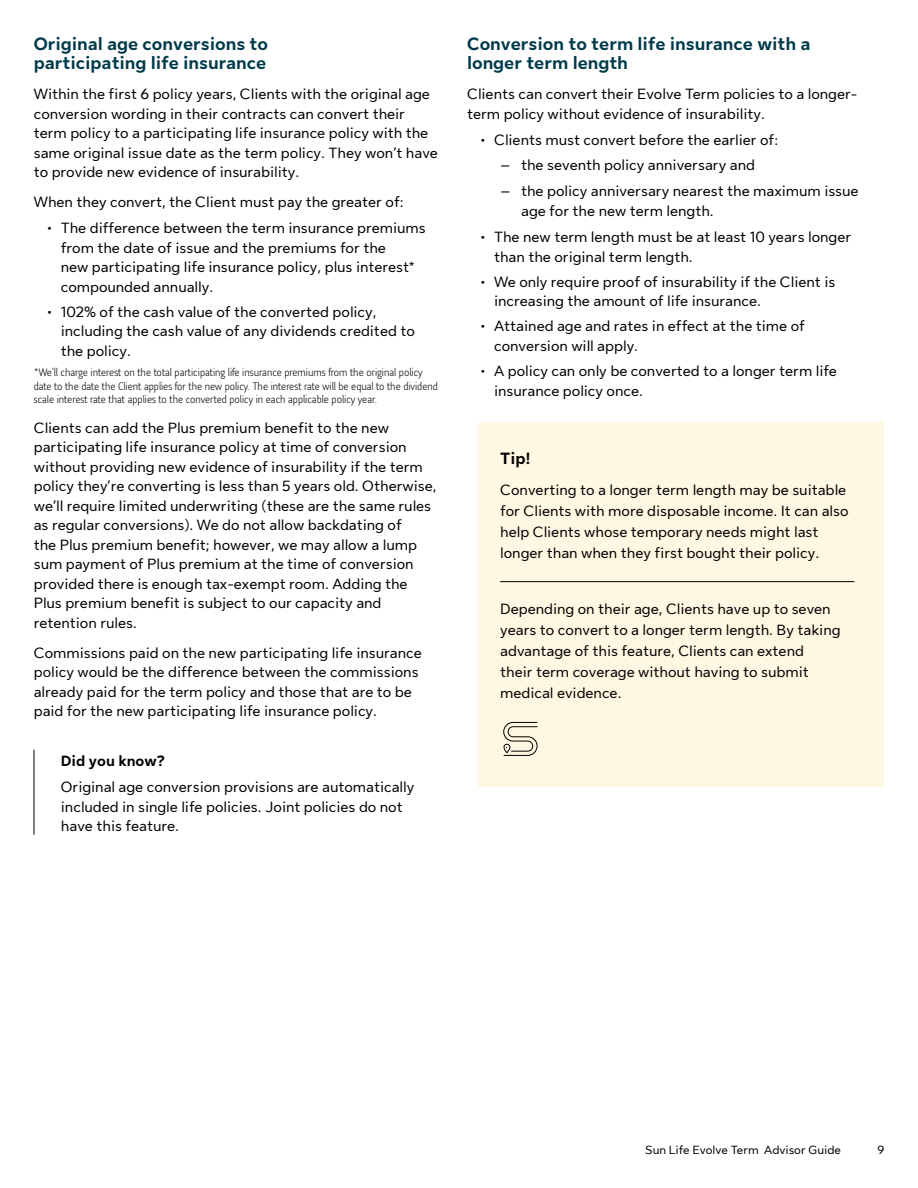
<style>
.page{position:relative;width:918px;height:1188px;background:#fff}
.page>*{position:absolute;margin:0;border:0;box-sizing:border-box;transform-origin:0 0}
.t1{font:700 18px/19.5px "Sun Life New Text";color:#003b49}
.t2{font:700 16.5px "Sun Life New Text";color:#000}
.t3{font:15px/19.5px "Sun Life New Text";color:#000}
.t4{font:700 15px "Sun Life New Text";color:#000}
.t5{font:12px "Sun Life New Text";color:#000}
.t6{font:300 10.5px/13.5px "Sun Life Sans Condensed";color:#000}
</style>
<div class="page">
<div style="left:478px;top:423px;width:406px;height:364px;background:#fff7e1"></div>
<hr style="left:500px;top:581px;width:354px;height:1px;background:#000">
<hr style="left:34px;top:750px;width:1px;height:85px;background:#000">
<svg style="left:503px;top:722px;width:35px;height:34px"></svg>
<p class="t1" style="left:34px;top:33px;width:236px">Original age conversions to participating life insurance</p>
<p class="t3" style="left:34px;top:83px;width:406px">Within the first 6 policy years, Clients with the original age conversion wording in their contracts can convert their term policy to a participating life insurance policy with the same original issue date as the term policy. They won’t have to provide new evidence of insurability.</p>
<p class="t3" style="left:34px;top:191px;width:371px">When they convert, the Client must pay the greater of:</p>
<p class="t3" style="left:61px;top:217px;width:367px;text-indent:-14px">• The difference between the term insurance premiums from the date of issue and the premiums for the<br>new participating life insurance policy, plus interest* compounded annually.</p>
<p class="t3" style="left:61px;top:301px;width:356px;text-indent:-14px">• 102% of the cash value of the converted policy, including the cash value of any dividends credited to the policy.</p>
<p class="t6" style="left:34px;top:365px;width:406px">*We’ll charge interest on the total participating life insurance premiums from the original policy date to the date the Client applies for the new policy. The interest rate will be equal to the dividend scale interest rate that applies to the converted policy in each applicable policy year.</p>
<p class="t3" style="left:34px;top:417px;width:404px">Clients can add the Plus premium benefit to the new participating life insurance policy at time of conversion without providing new evidence of insurability if the term policy they’re converting is less than 5 years old. Otherwise, we’ll require limited underwriting (these are the same rules as regular conversions). We do not allow backdating of<br>the Plus premium benefit; however, we may allow a lump sum payment of Plus premium at the time of conversion provided there is enough tax-exempt room. Adding the Plus premium benefit is subject to our capacity and retention rules.</p>
<p class="t3" style="left:34px;top:642px;width:390px">Commissions paid on the new participating life insurance policy would be the difference between the commissions already paid for the term policy and those that are to be paid for the new participating life insurance policy.</p>
<p class="t4" style="left:61px;top:750px;width:106px">Did you know?</p>
<p class="t3" style="left:61px;top:776px;width:355px">Original age conversion provisions are automatically included in single life policies. Joint policies do not have this feature.</p>
<p class="t1" style="left:467px;top:33px;width:345px">Conversion to term life insurance with a longer term length</p>
<p class="t3" style="left:467px;top:83px;width:392px">Clients can convert their Evolve Term policies to a longer&shy;term policy without evidence of insurability.</p>
<p class="t3" style="left:481px;top:129px;width:299px">• Clients must convert before the earlier of:</p>
<p class="t3" style="left:501px;top:154px;width:256px">– the seventh policy anniversary and</p>
<p class="t3" style="left:521px;top:181px;width:339px;text-indent:-20px">– the policy anniversary nearest the maximum issue age for the new term length.</p>
<p class="t3" style="left:494px;top:226px;width:359px;text-indent:-14px">• The new term length must be at least 10 years longer than the original term length.</p>
<p class="t3" style="left:494px;top:271px;width:343px;text-indent:-14px">• We only require proof of insurability if the Client is increasing the amount of life insurance.</p>
<p class="t3" style="left:494px;top:316px;width:312px;text-indent:-14px">• Attained age and rates in effect at the time of conversion will apply.</p>
<p class="t3" style="left:494px;top:360px;width:344px;text-indent:-14px">• A policy can only be converted to a longer term life insurance policy once.</p>
<p class="t2" style="left:500px;top:447px;width:32px">Tip!</p>
<p class="t3" style="left:500px;top:479px;width:350px;line-height:21px">Converting to a longer term length may be suitable for Clients with more disposable income. It can also help Clients whose temporary needs might last longer than when they first bought their policy.</p>
<p class="t3" style="left:500px;top:597px;width:342px;line-height:21px">Depending on their age, Clients have up to seven years to convert to a longer term length. By taking advantage of this feature, Clients can extend<br>their term coverage without having to submit medical evidence.</p>
<p class="t5" style="left:645px;top:1142px;width:197px">Sun Life Evolve Term Advisor Guide</p>
<p class="t5" style="left:877px;top:1142px;width:8px">9</p>
</div>
